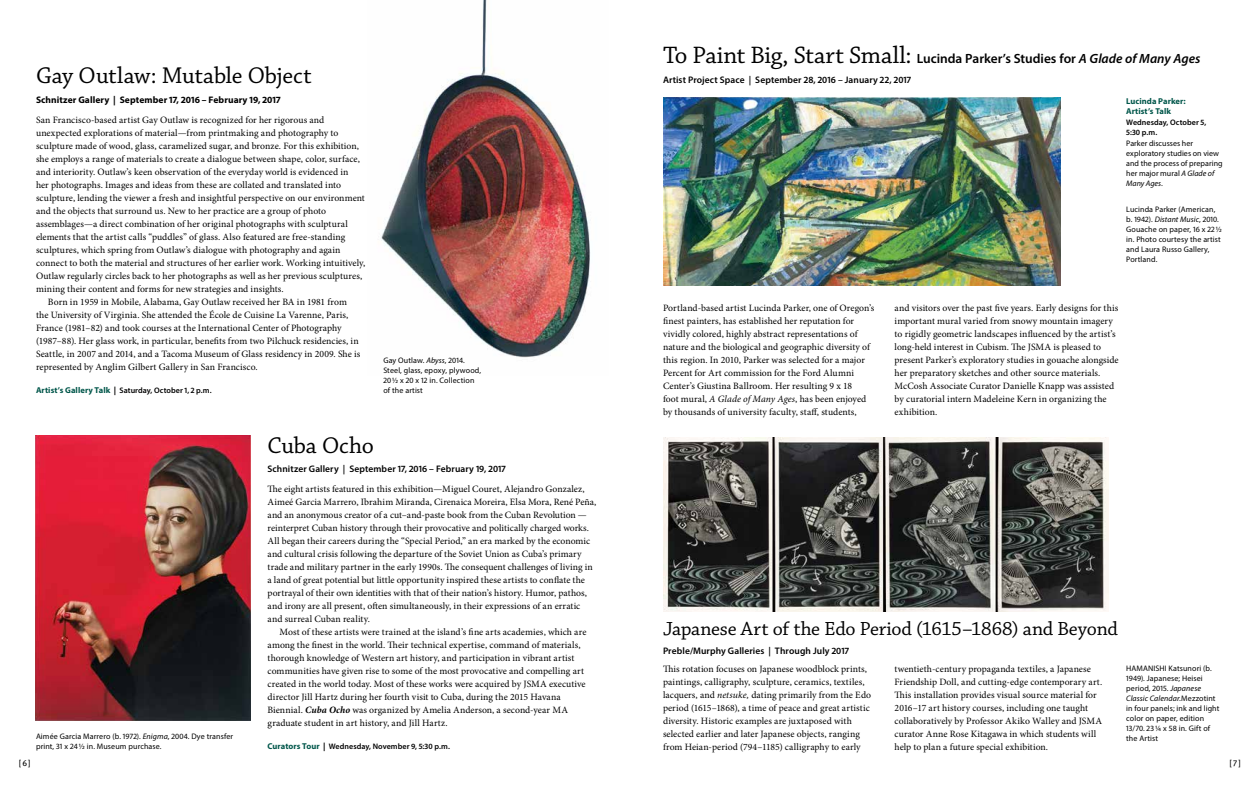
<style>
.page{position:relative;width:1260px;height:792px;background:#fff}
.page>*{position:absolute;margin:0;border:0;box-sizing:border-box;transform-origin:0 0}
.t1{font:24px "Chaparral Pro";letter-spacing:-.01em;color:#000}
.t2{font:20px "Chaparral Pro";letter-spacing:-.01em;color:#000}
.t3{font:600 13.4px "Myriad Pro";color:#000}
.t4{font:9.7px/13px "Minion Pro";letter-spacing:.005em;color:#000}
.t5{font:9.7px "Minion Pro";letter-spacing:.025em;color:#000}
.t6{font:600 9.5px "Myriad Pro";letter-spacing:.01em;color:#000}
.t7{font:700 9.5px "Myriad Pro";letter-spacing:.01em;color:#000}
.t8{font:700 8.5px/9.5px "Myriad Pro";letter-spacing:.01em;color:#00564a}
.t9{font:8.5px "Meta Book LF";color:#000}
.t10{font:8px/10px "Myriad Pro";letter-spacing:.01em;color:#000}
.t11{font:600 8px/10px "Myriad Pro";letter-spacing:.01em;color:#000}
.s1{font-weight:700;font-size:8.5px;color:#00564a}
.s2{font-weight:700;font-size:8.5px}
.s3{font-style:italic}
.s4{font-weight:700;font-style:italic}
.s5{font-family:"Chaparral Pro";font-weight:400;font-size:25px}
</style>
<div class="page">
<img style="left:663px;top:438px;width:446px;height:174px">
<img style="left:663px;top:98px;width:398px;height:188px">
<img style="left:381px;top:0;width:209px;height:358px">
<img style="left:36px;top:435px;width:215px;height:286px">
<h1 class="t1" style="left:36px;top:62px;width:277px">Gay Outlaw: Mutable Object</h1>
<p class="t7" style="left:36px;top:93px;width:246px">Schnitzer Gallery | September 17, 2016 – February 19, 2017</p>
<p class="t4" style="left:36px;top:113px;width:290px">San Francisco-based artist Gay Outlaw is recognized for her rigorous and</p>
<p class="t4" style="left:36px;top:126px;width:304px">unexpected explorations of material—from printmaking and photography to</p>
<p class="t4" style="left:36px;top:139px;width:324px">sculpture made of wood, glass, caramelized sugar, and bronze. For this exhibition,</p>
<p class="t4" style="left:36px;top:152px;width:325px">she employs a range of materials to create a dialogue between shape, color, surface,</p>
<p class="t4" style="left:36px;top:165px;width:314px">and interiority. Outlaw’s keen observation of the everyday world is evidenced in</p>
<p class="t4" style="left:36px;top:178px;width:307px">her photographs. Images and ideas from these are collated and translated into</p>
<p class="t5" style="left:36px;top:192px;width:330px">sculpture, lending the viewer a fresh and insightful perspective on our environment</p>
<p class="t4" style="left:36px;top:204px;width:292px">and the objects that surround us. New to her practice are a group of photo</p>
<p class="t4" style="left:36px;top:217px;width:313px">assemblages—a direct combination of her original photographs with sculptural</p>
<p class="t5" style="left:36px;top:231px;width:311px">elements that the artist calls “puddles” of glass. Also featured are free-standing</p>
<p class="t4" style="left:36px;top:243px;width:306px">sculptures, which spring from Outlaw’s dialogue with photography and again</p>
<p class="t4" style="left:36px;top:256px;width:331px">connect to both the material and structures of her earlier work. Working intuitively,</p>
<p class="t4" style="left:36px;top:269px;width:328px">Outlaw regularly circles back to her photographs as well as her previous sculptures,</p>
<p class="t4" style="left:36px;top:282px;width:249px">mining their content and forms for new strategies and insights.</p>
<p class="t4" style="left:48px;top:295px;width:300px">Born in 1959 in Mobile, Alabama, Gay Outlaw received her BA in 1981 from</p>
<p class="t4" style="left:36px;top:308px;width:314px">the University of Virginia. She attended the École de Cuisine La Varenne, Paris,</p>
<p class="t4" style="left:36px;top:321px;width:307px">France (1981–82) and took courses at the International Center of Photography</p>
<p class="t4" style="left:36px;top:334px;width:324px">(1987–88). Her glass work, in particular, benefits from two Pilchuck residencies, in</p>
<p class="t4" style="left:36px;top:347px;width:326px">Seattle, in 2007 and 2014, and a Tacoma Museum of Glass residency in 2009. She is</p>
<p class="t4" style="left:36px;top:360px;width:223px">represented by Anglim Gilbert Gallery in San Francisco.</p>
<p class="t11" style="left:36px;top:385px;width:177px"><span class="s1">Artist’s Gallery Talk</span> <span class="s2">|</span> Saturday, October 1, 2 p.m.</p>
<p class="t10" style="left:383px;top:355px;width:99px">Gay Outlaw. <span class="s3">Abyss</span>, 2014.<br>Steel, glass, epoxy, plywood,<br>201/2 x 20 x 12 in. Collection of the artist</p>
<p class="t10" style="left:36px;top:731px;width:199px">Aimée Garcia Marrero (b. 1972). <span class="s3">Enigma</span>, 2004. Dye transfer print, 31 x 241/2 in. Museum purchase.</p>
<h1 class="t1" style="left:268px;top:432px;width:108px">Cuba Ocho</h1>
<p class="t6" style="left:268px;top:463px;width:240px">Schnitzer Gallery | September 17, 2016 – February 19, 2017</p>
<p class="t4" style="left:268px;top:483px;width:330px">The eight artists featured in this exhibition—Miguel Couret, Alejandro Gonzalez, Aimeé Garcia Marrero, Ibrahim Miranda, Cirenaica Moreira, Elsa Mora, René Peña, and an anonymous creator of a cut–and-paste book from the Cuban Revolution — reinterpret Cuban history through their provocative and politically charged works.<br>All began their careers during the “Special Period,” an era marked by the economic and cultural crisis following the departure of the Soviet Union as Cuba’s primary trade and military partner in the early 1990s. The consequent challenges of living in a land of great potential but little opportunity inspired these artists to conflate the portrayal of their own identities with that of their nation’s history. Humor, pathos, and irony are all present, often simultaneously, in their expressions of an erratic and surreal Cuban reality.</p>
<p class="t4" style="left:268px;top:626px;width:320px;text-indent:12px">Most of these artists were trained at the island’s fine arts academies, which are among the finest in the world. Their technical expertise, command of materials, thorough knowledge of Western art history, and participation in vibrant artist communities have given rise to some of the most provocative and compelling art created in the world today. Most of these works were acquired by JSMA executive director Jill Hartz during her fourth visit to Cuba, during the 2015 Havana Biennial. <span class="s4">Cuba Ocho</span> was organized by Amelia Anderson, a second-year MA graduate student in art history, and Jill Hartz.</p>
<p class="t11" style="left:268px;top:741px;width:184px"><span class="s1">Curators Tour</span> <span class="s2">|</span> Wednesday, November 9, 5:30 p.m.</p>
<h3 class="t3" style="left:663px;top:50px;width:539px"><span class="s5">To Paint Big, Start Small:</span> Lucinda Parker’s Studies for <span class="s3">A Glade of Many Ages</span></h3>
<p class="t6" style="left:663px;top:74px;width:250px">Artist Project Space | September 28, 2016 – January 22, 2017</p>
<p class="t8" style="left:1126px;top:96px;width:61px">Lucinda Parker:<br>Artist’s Talk</p>
<p class="t11" style="left:1126px;top:117px;width:82px">Wednesday, October 5,<br>5:30 p.m.</p>
<p class="t10" style="left:1126px;top:138px;width:98px">Parker discusses her exploratory studies on view and the process of preparing her major mural <span class="s3">A Glade of<br>Many Ages.</span></p>
<p class="t4" style="left:663px;top:301px;width:213px">Portland-based artist Lucinda Parker, one of Oregon’s finest painters, has established her reputation for vividly colored, highly abstract representations of nature and the biological and geographic diversity of this region. In 2010, Parker was selected for a major Percent for Art commission for the Ford Alumni Center’s Giustina Ballroom. Her resulting 9 x 18<br>foot mural, <span class="s3">A Glade of Many Ages</span>, has been enjoyed by thousands of university faculty, staff, students,</p>
<p class="t10" style="left:1126px;top:204px;width:97px">Lucinda Parker (American, b. 1942). <span class="s3">Distant Music</span>, 2010.<br>Gouache on paper, 16 x 221/2 in. Photo courtesy the artist and Laura Russo Gallery,<br>Portland.</p>
<p class="t4" style="left:895px;top:301px;width:226px">and visitors over the past five years. Early designs for this important mural varied from snowy mountain imagery to rigidly geometric landscapes influenced by the artist’s long-held interest in Cubism. The JSMA is pleased to present Parker’s exploratory studies in gouache alongside her preparatory sketches and other source materials.<br>McCosh Associate Curator Danielle Knapp was assisted by curatorial intern Madeleine Kern in organizing the exhibition.</p>
<h2 class="t2" style="left:663px;top:617px;width:456px">Japanese Art of the Edo Period (1615–1868) and Beyond</h2>
<p class="t6" style="left:663px;top:645px;width:188px">Preble/Murphy Galleries | Through July 2017</p>
<p class="t4" style="left:663px;top:663px;width:210px">This rotation focuses on Japanese woodblock prints, paintings, calligraphy, sculpture, ceramics, textiles, lacquers, and <span class="s3">netsuke,</span> dating primarily from the Edo period (1615–1868), a time of peace and great artistic diversity. Historic examples are juxtaposed with selected earlier and later Japanese objects, ranging from Heian-period (794–1185) calligraphy to early</p>
<p class="t10" style="left:1126px;top:663px;width:95px">HAMANISHI Katsunori (b.<br>1949). Japanese; Heisei period, 2015. <span class="s3">Japanese<br>Classic Calendar.</span>Mezzotint in four panels; ink and light color on paper, edition<br>13/70. 23 1/4 x 58 in. Gift of the Artist</p>
<p class="t4" style="left:895px;top:663px;width:209px">twentieth-century propaganda textiles, a Japanese Friendship Doll, and cutting-edge contemporary art.<br>This installation provides visual source material for 2016–17 art history courses, including one taught collaboratively by Professor Akiko Walley and JSMA curator Anne Rose Kitagawa in which students will help to plan a future special exhibition.</p>
<p class="t9" style="left:19px;top:758px;width:13px">[6]</p>
<p class="t9" style="left:1229px;top:758px;width:13px">[7]</p>
</div>
